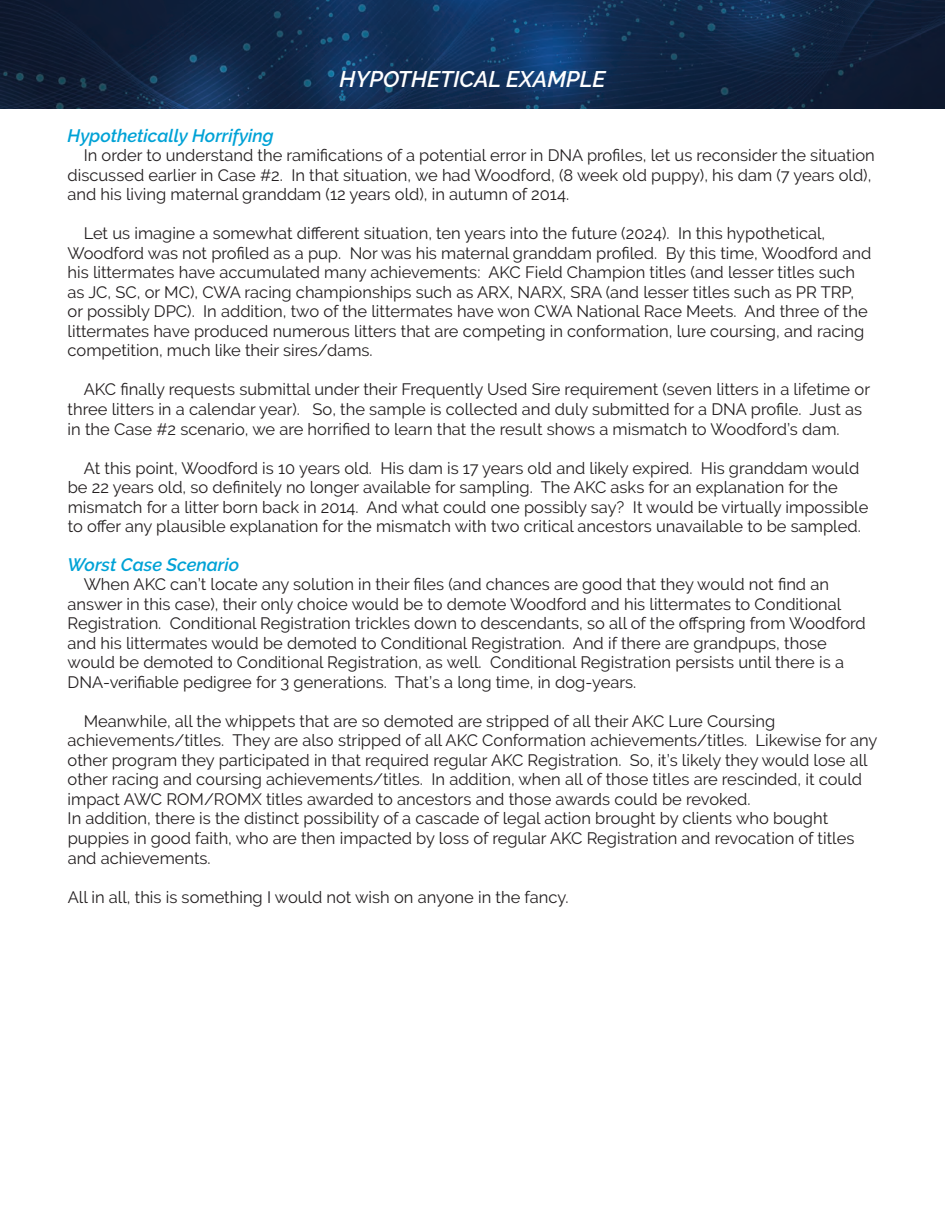
<style>
.page{position:relative;width:945px;height:1215px;background:#fff}
.page>*{position:absolute;margin:0;border:0;box-sizing:border-box;transform-origin:0 0}
.t1{font:italic 600 22.5px "Raleway";color:#fff}
.t2{font:italic 600 18px "Raleway";color:#00a2d6}
.t3{font:16.5px/19.5px "Raleway";color:#231f20}
</style>
<div class="page">
<img style="left:0;top:0;width:945px;height:109px">
<h1 class="t1" style="left:340px;top:66px;width:267px">HYPOTHETICAL EXAMPLE</h1>
<p class="t2" style="left:68px;top:125px;width:208px">Hypothetically Horrifying</p>
<p class="t3" style="left:68px;top:146px;width:809px;text-indent:16px">In order to understand the ramifications of a potential error in DNA profiles, let us reconsider the situation discussed earlier in Case #2. In that situation, we had Woodford, (8 week old puppy), his dam (7 years old), and his living maternal granddam (12 years old), in autumn of 2014.</p>
<p class="t3" style="left:68px;top:224px;width:805px;text-indent:16px">Let us imagine a somewhat different situation, ten years into the future (2024). In this hypothetical, Woodford was not profiled as a pup. Nor was his maternal granddam profiled. By this time, Woodford and his littermates have accumulated many achievements: AKC Field Champion titles (and lesser titles such as JC, SC, or MC), CWA racing championships such as ARX, NARX, SRA (and lesser titles such as PR TRP, or possibly DPC). In addition, two of the littermates have won CWA National Race Meets. And three of the littermates have produced numerous litters that are competing in conformation, lure coursing, and racing competition, much like their sires/dams.</p>
<p class="t3" style="left:68px;top:380px;width:804px;text-indent:16px">AKC finally requests submittal under their Frequently Used Sire requirement (seven litters in a lifetime or three litters in a calendar year). So, the sample is collected and duly submitted for a DNA profile. Just as in the Case #2 scenario, we are horrified to learn that the result shows a mismatch to Woodford’s dam.</p>
<p class="t3" style="left:68px;top:458px;width:802px;text-indent:16px">At this point, Woodford is 10 years old. His dam is 17 years old and likely expired. His granddam would be 22 years old, so definitely no longer available for sampling. The AKC asks for an explanation for the mismatch for a litter born back in 2014. And what could one possibly say? It would be virtually impossible to offer any plausible explanation for the mismatch with two critical ancestors unavailable to be sampled.</p>
<p class="t2" style="left:68px;top:554px;width:173px">Worst Case Scenario</p>
<p class="t3" style="left:68px;top:575px;width:800px;text-indent:16px">When AKC can’t locate any solution in their files (and chances are good that they would not find an answer in this case), their only choice would be to demote Woodford and his littermates to Conditional Registration. Conditional Registration trickles down to descendants, so all of the offspring from Woodford and his littermates would be demoted to Conditional Registration. And if there are grandpups, those would be demoted to Conditional Registration, as well. Conditional Registration persists until there is a DNA-verifiable pedigree for 3 generations. That’s a long time, in dog-years.</p>
<p class="t3" style="left:68px;top:711px;width:811px;text-indent:16px">Meanwhile, all the whippets that are so demoted are stripped of all their AKC Lure Coursing achievements/titles. They are also stripped of all AKC Conformation achievements/titles. Likewise for any other program they participated in that required regular AKC Registration. So, it’s likely they would lose all other racing and coursing achievements/titles. In addition, when all of those titles are rescinded, it could impact AWC ROM/ROMX titles awarded to ancestors and those awards could be revoked.<br>In addition, there is the distinct possibility of a cascade of legal action brought by clients who bought puppies in good faith, who are then impacted by loss of regular AKC Registration and revocation of titles and achievements.</p>
<p class="t3" style="left:68px;top:887px;width:503px">All in all, this is something I would not wish on anyone in the fancy.</p>
</div>
